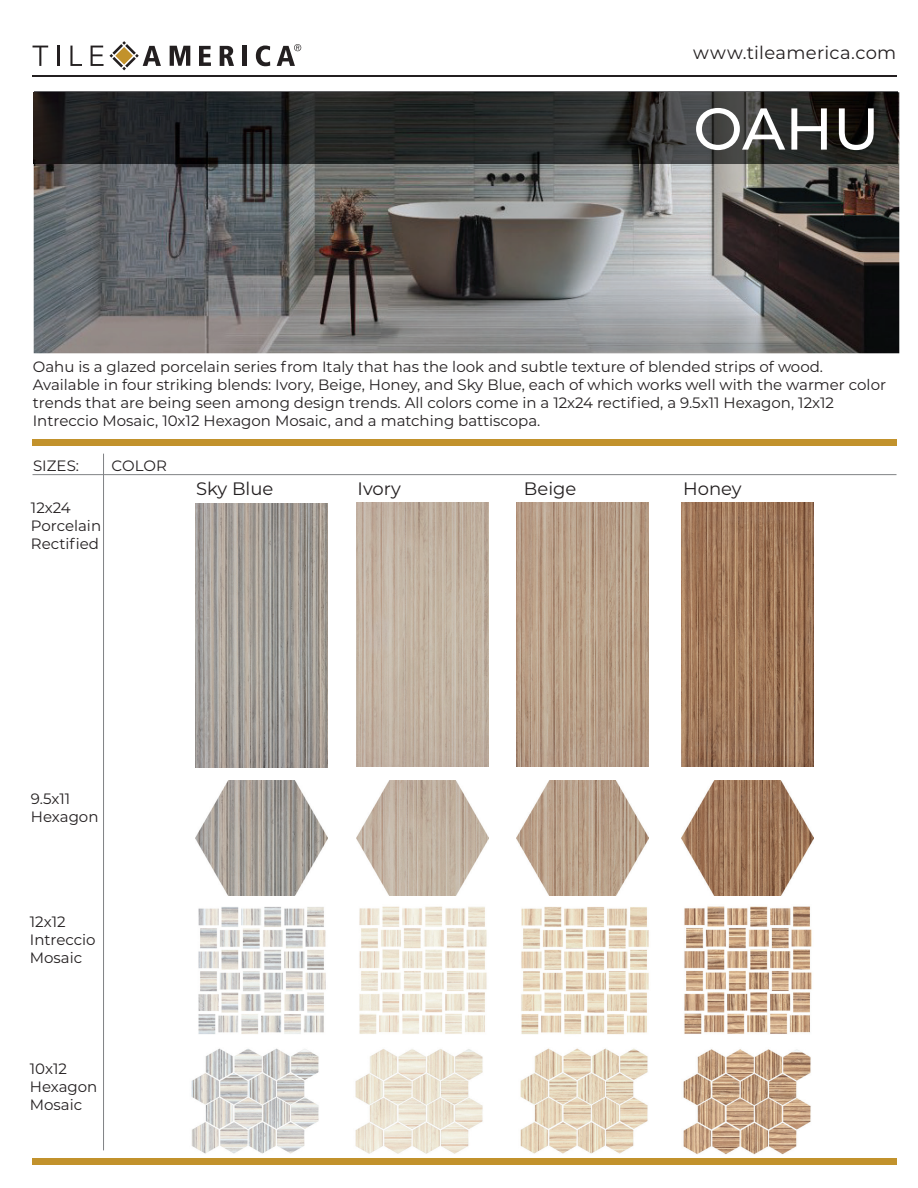
<style>
.page{position:relative;width:918px;height:1188px;background:#fff}
.page>*{position:absolute;margin:0;border:0;box-sizing:border-box;transform-origin:0 0}
.t1{font:500 58.95px "Montserrat";color:#fff}
.t2{font:18px "Montserrat";color:#231f20}
.t3{font:15px/18px "Montserrat";color:#231f20}
</style>
<div class="page">
<img style="left:34px;top:92px;width:865px;height:261px">
<hr style="left:33px;top:76px;width:864px;height:1px;background:#231f20">
<div style="left:33px;top:439px;width:864px;height:6px;background:#c2922c"></div>
<div style="left:33px;top:1159px;width:864px;height:6px;background:#c2922c"></div>
<hr style="left:33px;top:474px;width:864px;height:1px;background:#808285">
<hr style="left:103px;top:454px;width:1px;height:696px;background:#808285">
<img style="left:34px;top:92px;width:864px;height:72px">
<svg style="left:33px;top:46px;width:15px;height:20px"></svg>
<hr style="left:57px;top:46px;width:2px;height:20px;background:#231f20">
<svg style="left:70px;top:46px;width:12px;height:20px"></svg>
<svg style="left:199px;top:46px;width:12px;height:20px"></svg>
<svg style="left:220px;top:46px;width:14px;height:20px"></svg>
<div style="left:242px;top:46px;width:5px;height:20px;background:#231f20"></div>
<svg style="left:256px;top:46px;width:14px;height:20px"></svg>
<svg style="left:277px;top:44px;width:24px;height:22px"></svg>
<svg style="left:91px;top:41px;width:70px;height:29px"></svg>
<svg style="left:170px;top:46px;width:20px;height:20px"></svg>
<img style="left:517px;top:780px;width:132px;height:115px">
<img style="left:356px;top:780px;width:132px;height:115px">
<img style="left:196px;top:780px;width:132px;height:115px">
<img style="left:681px;top:502px;width:132px;height:264px">
<img style="left:517px;top:502px;width:132px;height:264px">
<img style="left:356px;top:502px;width:132px;height:264px">
<img style="left:196px;top:503px;width:132px;height:264px">
<img style="left:683px;top:1049px;width:128px;height:105px">
<img style="left:520px;top:1048px;width:128px;height:106px">
<img style="left:355px;top:1049px;width:128px;height:105px">
<img style="left:191px;top:1048px;width:128px;height:106px">
<img style="left:684px;top:906px;width:128px;height:128px">
<img style="left:521px;top:907px;width:128px;height:128px">
<img style="left:359px;top:906px;width:128px;height:128px">
<img style="left:198px;top:907px;width:128px;height:127px">
<img style="left:681px;top:780px;width:132px;height:115px">
<p class="t2" style="left:693px;top:40px;width:205px">www.tileamerica.com</p>
<h1 class="t1" style="left:693px;top:88px;width:188px">OAHU</h1>
<p class="t3" style="left:33px;top:357px;width:855px">Oahu is a glazed porcelain series from Italy that has the look and subtle texture of blended strips of wood.<br>Available in four striking blends: Ivory, Beige, Honey, and Sky Blue, each of which works well with the warmer color trends that are being seen among design trends. All colors come in a 12x24 rectified, a 9.5x11 Hexagon, 12x12<br>Intreccio Mosaic, 10x12 Hexagon Mosaic, and a matching battiscopa.</p>
<p class="t3" style="left:33px;top:456px;width:48px">SIZES:</p>
<p class="t3" style="left:111px;top:456px;width:57px">COLOR</p>
<p class="t3" style="left:31px;top:499px;width:72px">12x24<br>Porcelain<br>Rectified</p>
<p class="t2" style="left:196px;top:476px;width:79px">Sky Blue</p>
<p class="t2" style="left:358px;top:476px;width:45px">Ivory</p>
<p class="t2" style="left:524px;top:476px;width:54px">Beige</p>
<p class="t2" style="left:683px;top:476px;width:60px">Honey</p>
<p class="t3" style="left:31px;top:790px;width:69px">9.5x11<br>Hexagon</p>
<p class="t3" style="left:30px;top:912px;width:67px">12x12<br>Intreccio<br>Mosaic</p>
<p class="t3" style="left:30px;top:1059px;width:69px">10x12<br>Hexagon<br>Mosaic</p>
</div>
